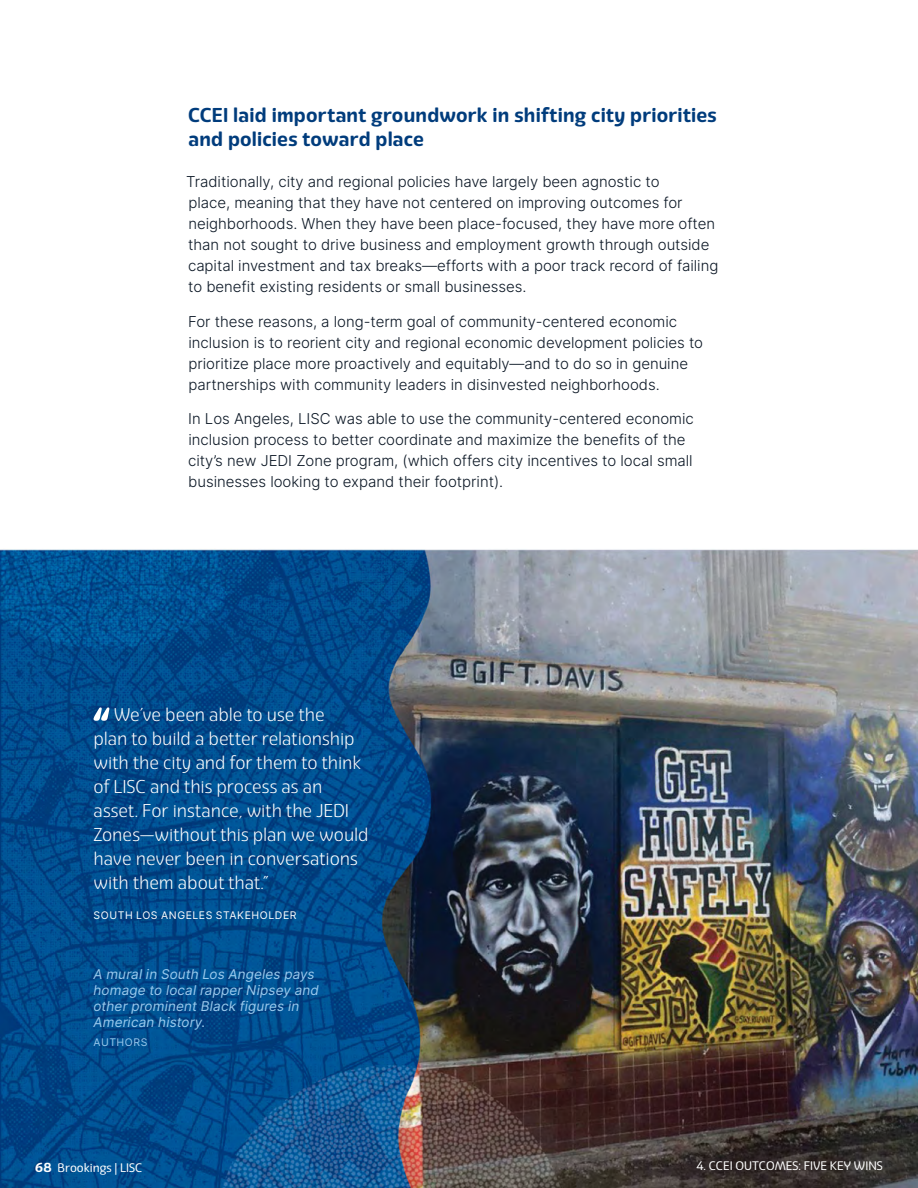
<style>
.page{position:relative;width:918px;height:1188px;background:#fff}
.page>*{position:absolute;margin:0;border:0;box-sizing:border-box;transform-origin:0 0}
.t1{font:700 19.5px/23.4px "Eigerdals";letter-spacing:.01em;color:#003c7c}
.t2{font:300 18px/24px "Eigerdals";letter-spacing:-.005em;color:#fff}
.t3{font:300 15px/21px "Inter";color:#0a1624}
.t4{font:italic 13.5px/16.2px "Inter";letter-spacing:.01em;color:#9bcaed}
.t5{font:12px "Eigerdals";color:#fff}
.t6{font:10.5px "Inter";letter-spacing:.05em;color:#fff}
.t7{font:10.5px "Inter";letter-spacing:.05em;color:#9bcaed}
.s1{font-weight:700;font-size:12.75px}
</style>
<div class="page">
<img style="left:0;top:549px;width:918px;height:639px">
<svg style="left:94px;top:707px;width:15px;height:14px"></svg>
<h1 class="t1" style="left:188px;top:104px;width:530px">CCEI laid important groundwork in shifting city priorities and policies toward place</h1>
<p class="t3" style="left:186px;top:171px;width:534px">Traditionally, city and regional policies have largely been agnostic to<br>place, meaning that they have not centered on improving outcomes for neighborhoods. When they have been place-focused, they have more often than not sought to drive business and employment growth through outside capital investment and tax breaks—efforts with a poor track record of failing to benefit existing residents or small businesses.</p>
<p class="t3" style="left:188px;top:310px;width:516px">For these reasons, a long-term goal of community-centered economic inclusion is to reorient city and regional economic development policies to prioritize place more proactively and equitably—and to do so in genuine partnerships with community leaders in disinvested neighborhoods.</p>
<p class="t3" style="left:188px;top:408px;width:507px">In Los Angeles, LISC was able to use the community-centered economic inclusion process to better coordinate and maximize the benefits of the city’s new JEDI Zone program, (which offers city incentives to local small businesses looking to expand their footprint).</p>
<p class="t2" style="left:94px;top:703px;width:277px;text-indent:20px">We’ve been able to use the<br>plan to build a better relationship with the city and for them to think of LISC and this process as an asset. For instance, with the JEDI<br>Zones—without this plan we would have never been in conversations with them about that.”</p>
<p class="t6" style="left:94px;top:907px;width:204px">SOUTH LOS ANGELES STAKEHOLDER</p>
<p class="t4" style="left:94px;top:965px;width:227px">A mural in South Los Angeles pays homage to local rapper Nipsey and other prominent Black figures in<br>American history.</p>
<p class="t7" style="left:94px;top:1035px;width:55px">AUTHORS</p>
<p class="t5" style="left:35px;top:1160px;width:109px"><span class="s1">68</span> Brookings | LISC</p>
<p class="t5" style="left:696px;top:1158px;width:188px">4. CCEI OUTCOMES: FIVE KEY WINS</p>
</div>
